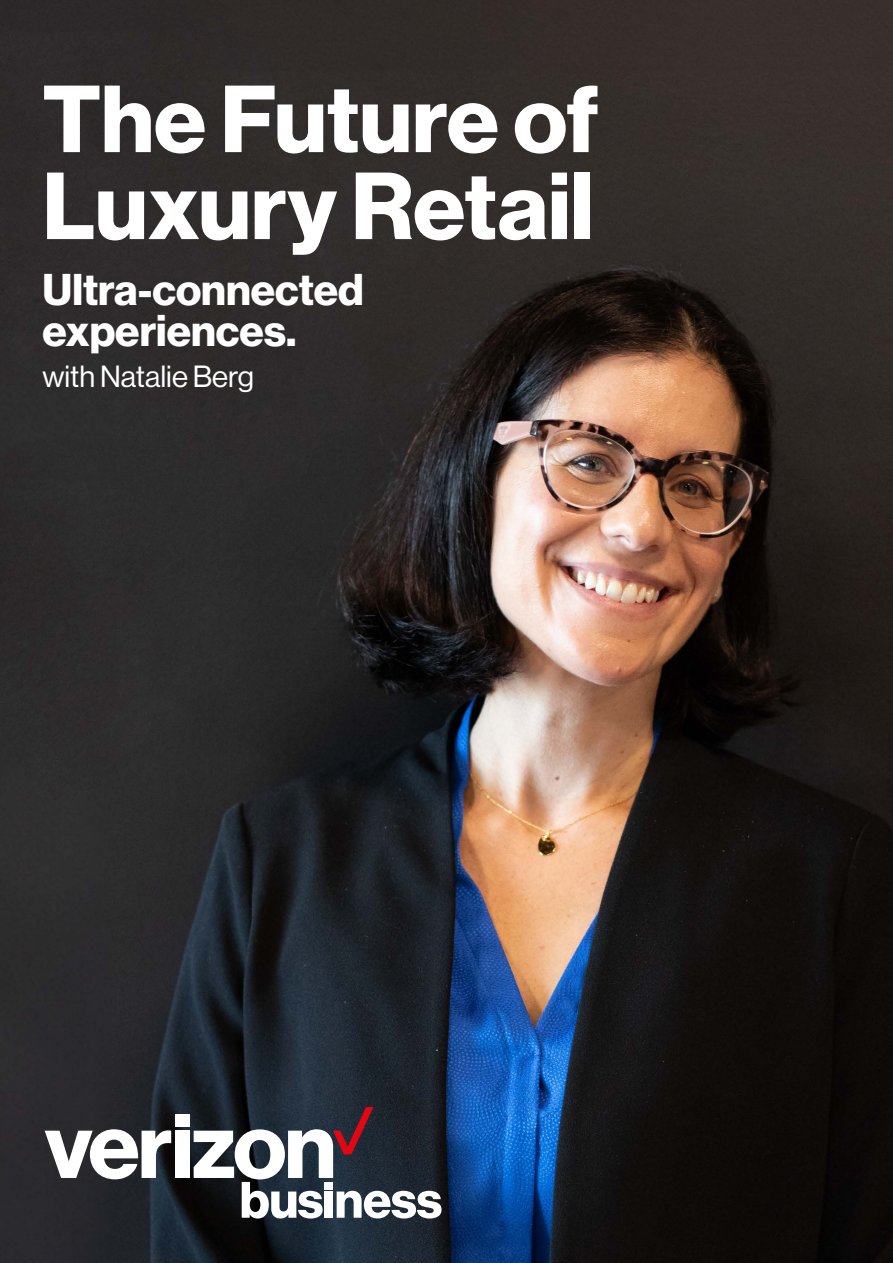
<style>
.page{position:relative;width:893px;height:1263px;background:#fff}
.page>*{position:absolute;margin:0;border:0;box-sizing:border-box;transform-origin:0 0}
.t1{font:700 93px/87px "Verizon NHGDS";color:#fff}
.t2{font:700 43.5px/41.2px "Verizon NHGDS";color:#fff}
.t3{font:30px "Verizon NHGDS";color:#fff}
</style>
<div class="page">
<img style="left:0;top:0;width:893px;height:1263px">
<div style="left:175px;top:1114px;width:15px;height:13px;background:#fff"></div>
<div style="left:175px;top:1131px;width:15px;height:47px;background:#fff"></div>
<svg style="left:45px;top:1129px;width:126px;height:50px"></svg>
<svg style="left:194px;top:1107px;width:248px;height:111px"></svg>
<div style="left:325px;top:1182px;width:8px;height:7px;background:#fff"></div>
<div style="left:325px;top:1191px;width:8px;height:27px;background:#fff"></div>
<h1 class="t1" style="left:43px;top:74px;width:558px">The Future of<br>Luxury Retail</h1>
<p class="t2" style="left:43px;top:268px;width:323px">Ultra-connected experiences.</p>
<p class="t3" style="left:43px;top:359px;width:213px">with Natalie Berg</p>
</div>
